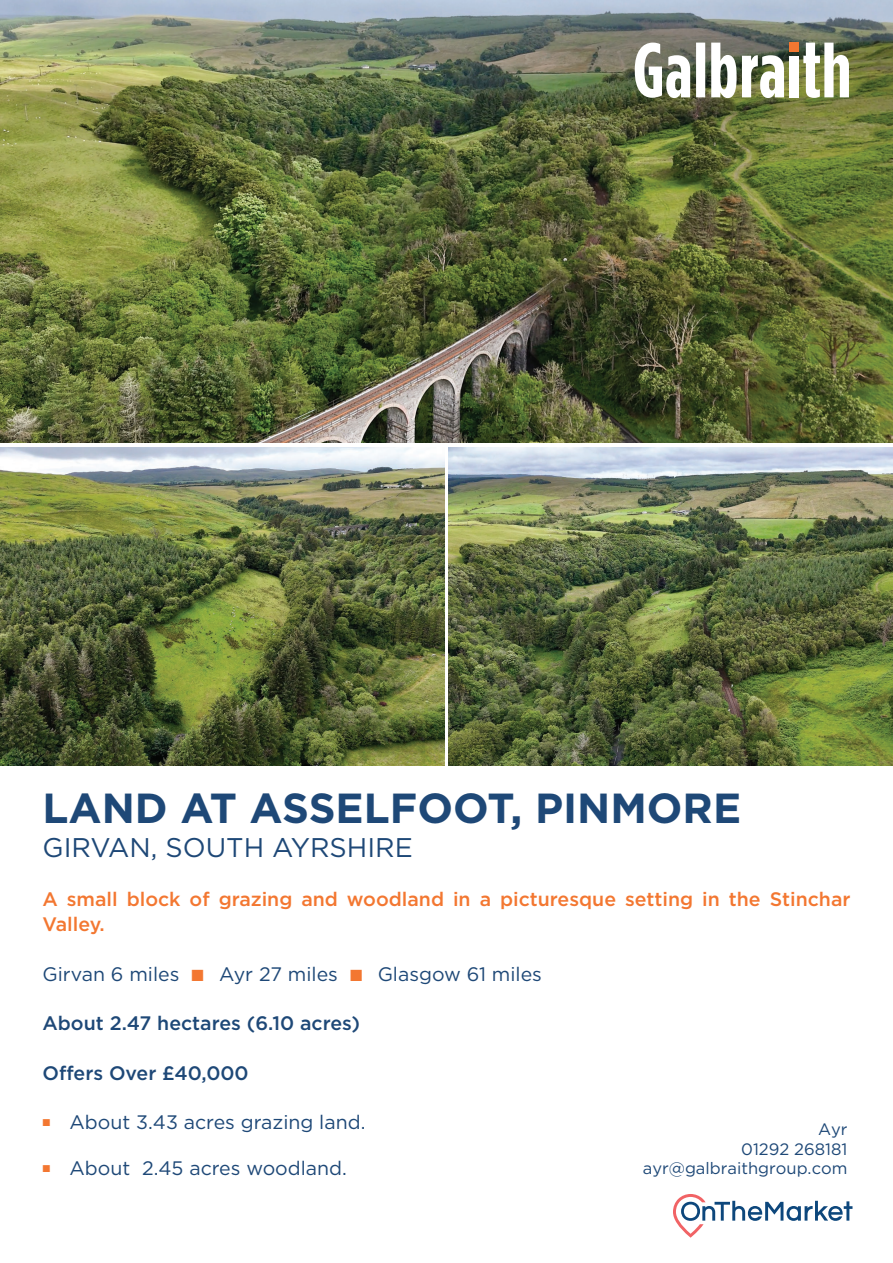
<style>
.page{position:relative;width:893px;height:1263px;background:#fff}
.page>*{position:absolute;margin:0;border:0;box-sizing:border-box;transform-origin:0 0}
.Front_Sub-heading{font:700 42px "Gotham HTF";color:#1e4877}
.t1{font:27px "Gotham HTF";color:#1e4877}
.t2{font:19.5px "Gotham HTF";color:#1e4877}
.t3{font:500 19.5px/24.8px "Gotham HTF";color:#f37731}
.t4{font:500 19.5px "Gotham HTF";color:#1e4877}
.t5{font:16.5px "Gotham HTF";color:#1e4877}
.s1{font-family:"Proxima Nova";color:#f37731}
</style>
<div class="page">
<img style="left:0;top:0;width:893px;height:443px">
<img style="left:0;top:447px;width:444px;height:318px">
<img style="left:449px;top:447px;width:444px;height:318px">
<svg style="left:635px;top:43px;width:214px;height:55px"></svg>
<div style="left:789px;top:43px;width:10px;height:9px;background:#f37731"></div>
<div style="left:790px;top:56px;width:9px;height:41px;background:#fff"></div>
<svg style="left:673px;top:1194px;width:179px;height:44px"></svg>
<p class="Front_Sub-heading" style="left:43px;top:783px;width:700px">LAND AT ASSELFOOT, PINMORE</p>
<p class="t1" style="left:43px;top:832px;width:372px">GIRVAN, SOUTH AYRSHIRE</p>
<p class="t3" style="left:43px;top:886px;width:809px">A small block of grazing and woodland in a picturesque setting in the Stinchar<br>Valley.</p>
<p class="t2" style="left:43px;top:963px;width:501px">Girvan 6 miles <span class="s1">■</span> Ayr 27 miles <span class="s1">■</span> Glasgow 61 miles</p>
<p class="t4" style="left:43px;top:1012px;width:319px">About 2.47 hectares (6.10 acres)</p>
<p class="t4" style="left:43px;top:1062px;width:208px">Offers Over £40,000</p>
<p class="t2" style="left:43px;top:1112px;width:324px"><sup>■</sup> About 3.43 acres grazing land.</p>
<p class="t2" style="left:43px;top:1158px;width:306px"><sup>■</sup> About 2.45 acres woodland.</p>
<p class="t5" style="left:818px;top:1120px;width:31px">Ayr</p>
<p class="t5" style="left:741px;top:1139px;width:108px">01292 268181</p>
<p class="t5" style="left:643px;top:1159px;width:206px">ayr@galbraithgroup.com</p>
</div>
